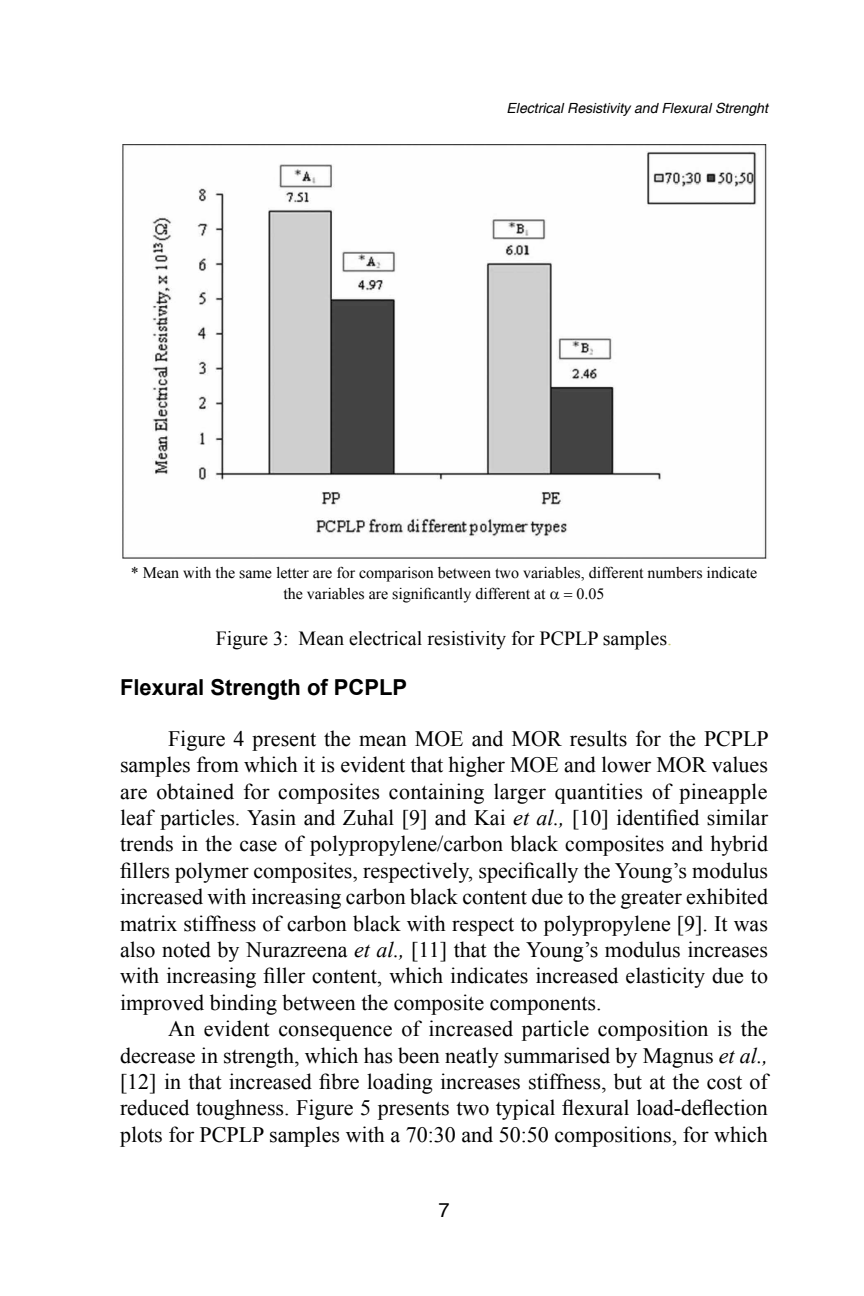
<style>
.page{position:relative;width:864px;height:1296px;background:#fff}
.page>*{position:absolute;margin:0;border:0;box-sizing:border-box;transform-origin:0 0}
.t1{font:22px/26.4px "Times New Roman";color:#000;text-align:justify}
.t2{font:700 22px "Arial";color:#000}
.t3{font:20px "Times New Roman";color:#000}
.t4{font:20px "Helvetica";color:#000}
.t5{font:16px/21.6px "Times New Roman";color:#000}
.t6{font:italic 14px "Helvetica";color:#000}
.s1{color:#cc6}
.s2{font-style:italic}
</style>
<div class="page">
<img style="left:122px;top:144px;width:645px;height:415px">
<p class="t6" style="left:507px;top:100px;width:263px">Electrical Resistivity and Flexural Strenght</p>
<p class="t5" style="left:283px;top:561px;width:475px;text-indent:-153px">* Mean with the same letter are for comparison between two variables, different numbers indicate the variables are significantly different at</p>
<p class="t3" style="left:216px;top:625px;width:458px">Figure 3: Mean electrical resistivity for PCPLP samples<span class="s1">.</span></p>
<p class="t2" style="left:120px;top:673px;width:289px">Flexural Strength of PCPLP</p>
<p class="t1" style="left:120px;top:725px;width:650px;text-indent:48px">Figure 4 present the mean MOE and MOR results for the PCPLP samples from which it is evident that higher MOE and lower MOR values are obtained for composites containing larger quantities of pineapple leaf particles. Yasin and Zuhal [9] and Kai <span class="s2">et al.,</span> [10] identified similar trends in the case of polypropylene/carbon black composites and hybrid fillers polymer composites, respectively, specifically the Young’s modulus increased with increasing carbon black content due to the greater exhibited matrix stiffness of carbon black with respect to polypropylene [9]. It was also noted by Nurazreena <span class="s2">et al.,</span> [11] that the Young’s modulus increases with increasing filler content, which indicates increased elasticity due to improved binding between the composite components.</p>
<p class="t1" style="left:120px;top:1015px;width:650px;text-indent:48px">An evident consequence of increased particle composition is the decrease in strength, which has been neatly summarised by Magnus <span class="s2">et al., </span>[12] in that increased fibre loading increases stiffness, but at the cost of reduced toughness. Figure 5 presents two typical flexural load-deflection plots for PCPLP samples with a 70:30 and 50:50 compositions, for which</p>
<p class="t4" style="left:438px;top:1198px;width:13px">7</p>
</div>
